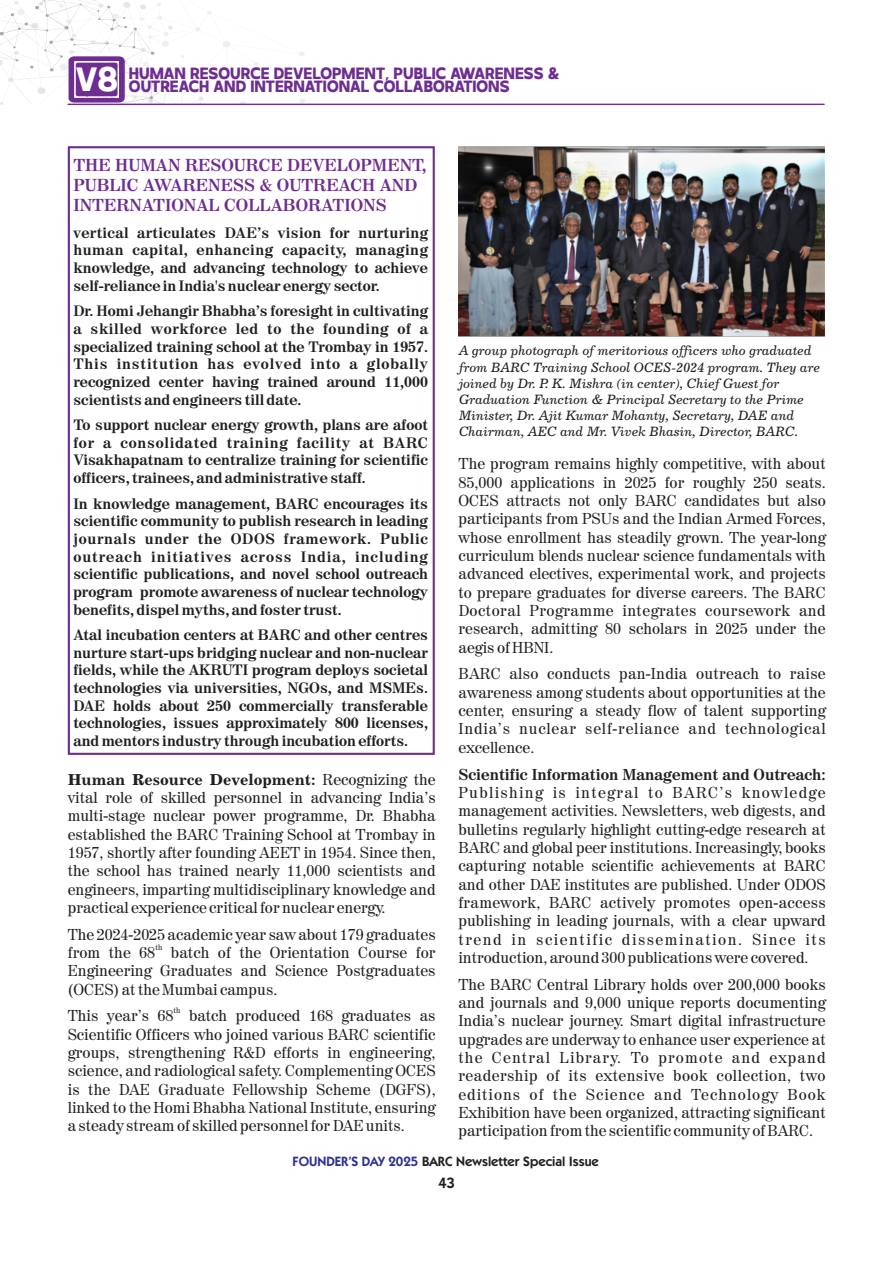
<style>
.page{position:relative;width:893px;height:1263px;background:#fff}
.page>*{position:absolute;margin:0;border:0;box-sizing:border-box;transform-origin:0 0}
.t1{font:700 17.25px/20.2px "Century 725 BT";color:#6e2d91}
.t2{font:800 16.35px/13.2px "Invisible";color:#6e2d91;text-align:center}
.t3{font:15.75px/18.3px "Century 725 BT";color:#231f20;text-align:justify}
.t4{font:700 15.75px "Century 725 BT";color:#231f20}
.t5{font:15.75px "Century 731 BT Bold A";color:#231f20}
.t6{font:700 15px/17.7px "Century 725 BT";color:#231f20;text-align:justify}
.t7{font:600 15px "Kabel IT Cby BT";color:#231f20}
.t8{font:13.5px/16.2px "Century 731 BT Italic A";color:#231f20}
.t9{font:600 13.5px "Kabel IT Cby BT";color:#231f20}
.t10{font:7.8px "Century 725 BT";color:#231f20}
.s1{font-size:33.6px;color:#fff}
.s2{font-family:"Century 725 BT"}
.s3{color:#2e3092}
</style>
<div class="page">
<div style="left:68px;top:146px;width:367px;height:609px;border:2px solid #6e2d91"></div>
<svg style="left:0;top:0;width:825px;height:105px"></svg>
<img style="left:458px;top:147px;width:366px;height:189px">
<p class="t2" style="left:76px;top:68px;width:485px"><span class="s1">V8</span> HUMAN RESOURCE DEVELOPMENT, PUBLIC AWARENESS &amp;<br>OUTREACH AND INTERNATIONAL COLLABORATIONS</p>
<p class="t1" style="left:73px;top:156px;width:355px">THE HUMAN RESOURCE DEVELOPMENT,<br>PUBLIC AWARENESS &amp; OUTREACH AND<br>INTERNATIONAL COLLABORATIONS</p>
<p class="t6" style="left:73px;top:225px;width:356px">vertical articulates DAE’s vision for nurturing human capital, enhancing capacity, managing knowledge, and advancing technology to achieve self-reliance in India's nuclear energy sector.</p>
<p class="t6" style="left:73px;top:304px;width:356px">Dr. Homi Jehangir Bhabha’s foresight in cultivating a skilled workforce led to the founding of a specialized training school at the Trombay in 1957.<br>This institution has evolved into a globally recognized center having trained around 11,000 scientists and engineers till date.</p>
<p class="t6" style="left:73px;top:417px;width:356px">To support nuclear energy growth, plans are afoot for a consolidated training facility at BARC Visakhapatnam to centralize training for scientific officers, trainees, and administrative staff.</p>
<p class="t6" style="left:73px;top:496px;width:356px">In knowledge management, BARC encourages its scientific community to publish research in leading journals under the ODOS framework. Public outreach initiatives across India, including scientific publications, and novel school outreach program promote awareness of nuclear technology benefits, dispel myths, and foster trust.</p>
<p class="t6" style="left:73px;top:627px;width:356px">Atal incubation centers at BARC and other centres nurture start-ups bridging nuclear and non-nuclear fields, while the AKRUTI program deploys societal technologies via universities, NGOs, and MSMEs.<br>DAE holds about 250 commercially transferable technologies, issues approximately 800 licenses, and mentors industry through incubation efforts.</p>
<p class="t5" style="left:68px;top:772px;width:369px">Human Resource Development: <span class="s2">Recognizing the</span></p>
<p class="t3" style="left:68px;top:790px;width:369px">vital role of skilled personnel in advancing India’s multi-stage nuclear power programme, Dr. Bhabha established the BARC Training School at Trombay in 1957, shortly after founding AEET in 1954. Since then, the school has trained nearly 11,000 scientists and engineers, imparting multidisciplinary knowledge and practical experience critical for nuclear energy.</p>
<p class="t3" style="left:68px;top:926px;width:369px">The 2024-2025 academic year saw about 179 graduates</p>
<p class="t10" style="left:155px;top:944px;width:9px">th</p>
<p class="t3" style="left:68px;top:945px;width:369px">from the 68 batch of the Orientation Course for Engineering Graduates and Science Postgraduates (OCES) at the Mumbai campus.</p>
<p class="t10" style="left:174px;top:1007px;width:9px">th</p>
<p class="t3" style="left:68px;top:1008px;width:369px">This year’s 68 batch produced 168 graduates as Scientific Officers who joined various BARC scientific groups, strengthening R&amp;D efforts in engineering, science, and radiological safety. Complementing OCES is the DAE Graduate Fellowship Scheme (DGFS), linked to the Homi Bhabha National Institute, ensuring a steady stream of skilled personnel for DAE units.</p>
<p class="t8" style="left:459px;top:344px;width:363px">A group photograph of meritorious officers who graduated from BARC Training School OCES-2024 program. They are joined by Dr. P. K. Mishra (in center), Chief Guest for Graduation Function &amp; Principal Secretary to the Prime Minister, Dr. Ajit Kumar Mohanty, Secretary, DAE and Chairman, AEC and Mr. Vivek Bhasin, Director, BARC.</p>
<p class="t3" style="left:459px;top:456px;width:369px">The program remains highly competitive, with about 85,000 applications in 2025 for roughly 250 seats.<br>OCES attracts not only BARC candidates but also participants from PSUs and the Indian Armed Forces, whose enrollment has steadily grown. The year-long curriculum blends nuclear science fundamentals with advanced electives, experimental work, and projects to prepare graduates for diverse careers. The BARC Doctoral Programme integrates coursework and research, admitting 80 scholars in 2025 under the aegis of HBNI.</p>
<p class="t3" style="left:458px;top:666px;width:369px">BARC also conducts pan-India outreach to raise awareness among students about opportunities at the center, ensuring a steady flow of talent supporting India’s nuclear self-reliance and technological excellence.</p>
<p class="t4" style="left:458px;top:768px;width:369px">Scientific Information Management and Outreach:</p>
<p class="t3" style="left:458px;top:785px;width:369px">Publishing is integral to BARC’s knowledge management activities. Newsletters, web digests, and bulletins regularly highlight cutting-edge research at BARC and global peer institutions. Increasingly, books capturing notable scientific achievements at BARC and other DAE institutes are published. Under ODOS framework, BARC actively promotes open-access publishing in leading journals, with a clear upward trend in scientific dissemination. Since its introduction, around 300 publications were covered.</p>
<p class="t3" style="left:458px;top:976px;width:369px">The BARC Central Library holds over 200,000 books and journals and 9,000 unique reports documenting India’s nuclear journey. Smart digital infrastructure upgrades are underway to enhance user experience at the Central Library. To promote and expand readership of its extensive book collection, two editions of the Science and Technology Book Exhibition have been organized, attracting significant participation from the scientific community of BARC.</p>
<p class="t9" style="left:293px;top:1155px;width:308px"><span class="s3">FOUNDER’S DAY 2025</span> BARC Newsletter Special Issue</p>
<p class="t7" style="left:438px;top:1176px;width:18px">43</p>
</div>
